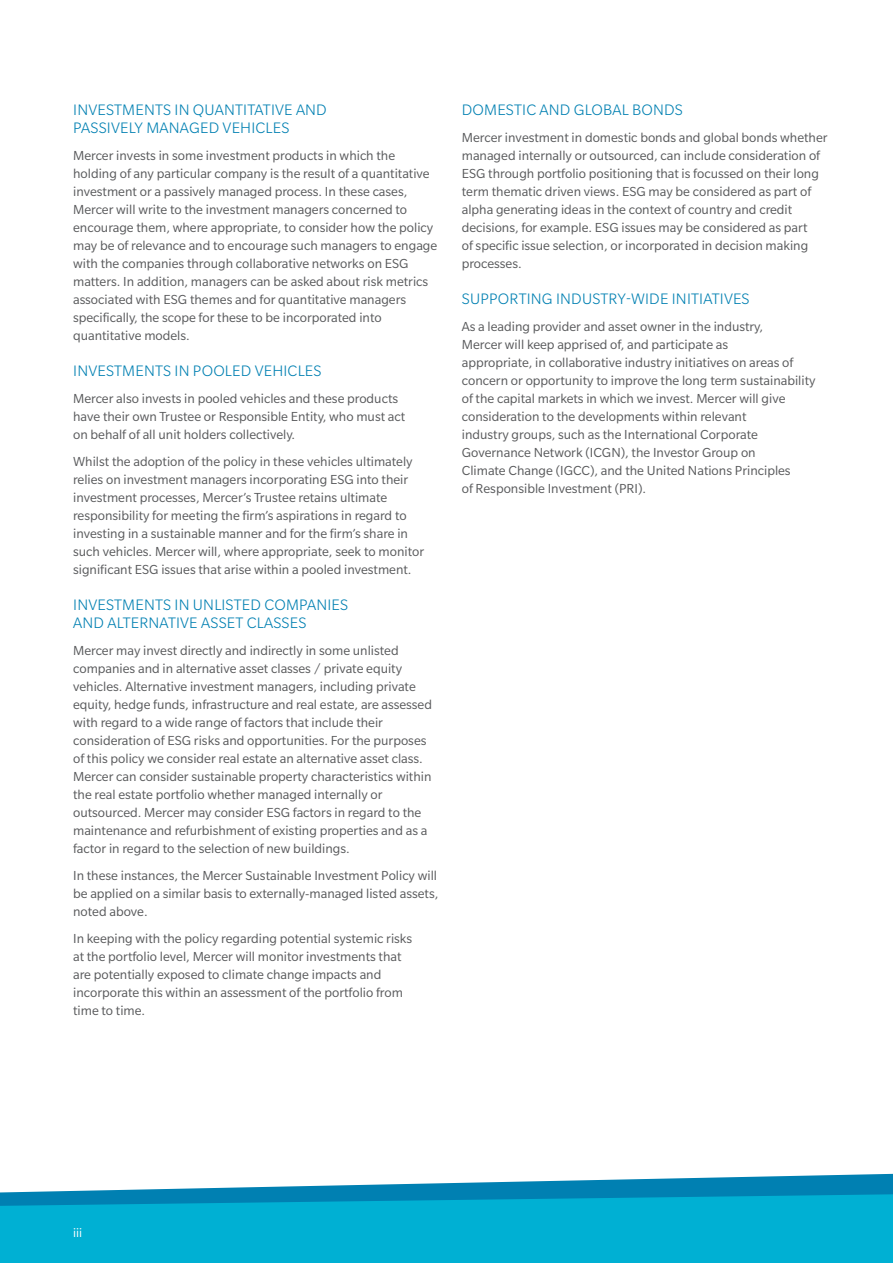
<style>
.page{position:relative;width:893px;height:1263px;background:#fff}
.page>*{position:absolute;margin:0;border:0;box-sizing:border-box;transform-origin:0 0}
.t1{font:300 16.5px/18px "Slate Pro";letter-spacing:.01em;color:#0080b2}
.t2{font:14.25px/18px "Slate Pro";color:#58595b}
.t3{font:13.5px "Slate Pro";color:#fff}
</style>
<div class="page">
<svg style="left:0;top:1174px;width:893px;height:20px;fill:#0080b2"></svg>
<svg style="left:0;top:1194px;width:893px;height:69px;fill:#00b0d3"></svg>
<p class="t1" style="left:73px;top:101px;width:255px">INVESTMENTS IN QUANTITATIVE AND<br>PASSIVELY MANAGED VEHICLES</p>
<p class="t2" style="left:73px;top:147px;width:366px">Mercer invests in some investment products in which the holding of any particular company is the result of a quantitative investment or a passively managed process. In these cases, Mercer will write to the investment managers concerned to encourage them, where appropriate, to consider how the policy may be of relevance and to encourage such managers to engage with the companies through collaborative networks on ESG matters. In addition, managers can be asked about risk metrics associated with ESG themes and for quantitative managers specifically, the scope for these to be incorporated into quantitative models.</p>
<p class="t1" style="left:73px;top:362px;width:250px">INVESTMENTS IN POOLED VEHICLES</p>
<p class="t2" style="left:73px;top:390px;width:334px">Mercer also invests in pooled vehicles and these products have their own Trustee or Responsible Entity, who must act on behalf of all unit holders collectively.</p>
<p class="t2" style="left:73px;top:453px;width:352px">Whilst the adoption of the policy in these vehicles ultimately relies on investment managers incorporating ESG into their investment processes, Mercer’s Trustee retains ultimate responsibility for meeting the firm’s aspirations in regard to investing in a sustainable manner and for the firm’s share in such vehicles. Mercer will, where appropriate, seek to monitor significant ESG issues that arise within a pooled investment.</p>
<p class="t1" style="left:73px;top:596px;width:276px">INVESTMENTS IN UNLISTED COMPANIES<br>AND ALTERNATIVE ASSET CLASSES</p>
<p class="t2" style="left:73px;top:642px;width:360px">Mercer may invest directly and indirectly in some unlisted companies and in alternative asset classes / private equity vehicles. Alternative investment managers, including private equity, hedge funds, infrastructure and real estate, are assessed with regard to a wide range of factors that include their consideration of ESG risks and opportunities. For the purposes of this policy we consider real estate an alternative asset class.<br>Mercer can consider sustainable property characteristics within the real estate portfolio whether managed internally or outsourced. Mercer may consider ESG factors in regard to the maintenance and refurbishment of existing properties and as a factor in regard to the selection of new buildings.</p>
<p class="t2" style="left:73px;top:867px;width:367px;text-align:justify">In these instances, the Mercer Sustainable Investment Policy will be applied on a similar basis to externally-managed listed assets, noted above.</p>
<p class="t2" style="left:73px;top:930px;width:341px">In keeping with the policy regarding potential systemic risks at the portfolio level, Mercer will monitor investments that are potentially exposed to climate change impacts and incorporate this within an assessment of the portfolio from time to time.</p>
<p class="t1" style="left:462px;top:101px;width:222px">DOMESTIC AND GLOBAL BONDS</p>
<p class="t2" style="left:462px;top:129px;width:367px">Mercer investment in domestic bonds and global bonds whether managed internally or outsourced, can include consideration of ESG through portfolio positioning that is focussed on their long term thematic driven views. ESG may be considered as part of alpha generating ideas in the context of country and credit decisions, for example. ESG issues may be considered as part<br>of specific issue selection, or incorporated in decision making processes.</p>
<p class="t1" style="left:462px;top:290px;width:289px">SUPPORTING INDUSTRY-WIDE INITIATIVES</p>
<p class="t2" style="left:462px;top:318px;width:355px">As a leading provider and asset owner in the industry,<br>Mercer will keep apprised of, and participate as<br>appropriate, in collaborative industry initiatives on areas of concern or opportunity to improve the long term sustainability of the capital markets in which we invest. Mercer will give consideration to the developments within relevant<br>industry groups, such as the International Corporate Governance Network (ICGN), the Investor Group on<br>Climate Change (IGCC), and the United Nations Principles<br>of Responsible Investment (PRI).</p>
<p class="t3" style="left:73px;top:1225px;width:11px">iii</p>
</div>
